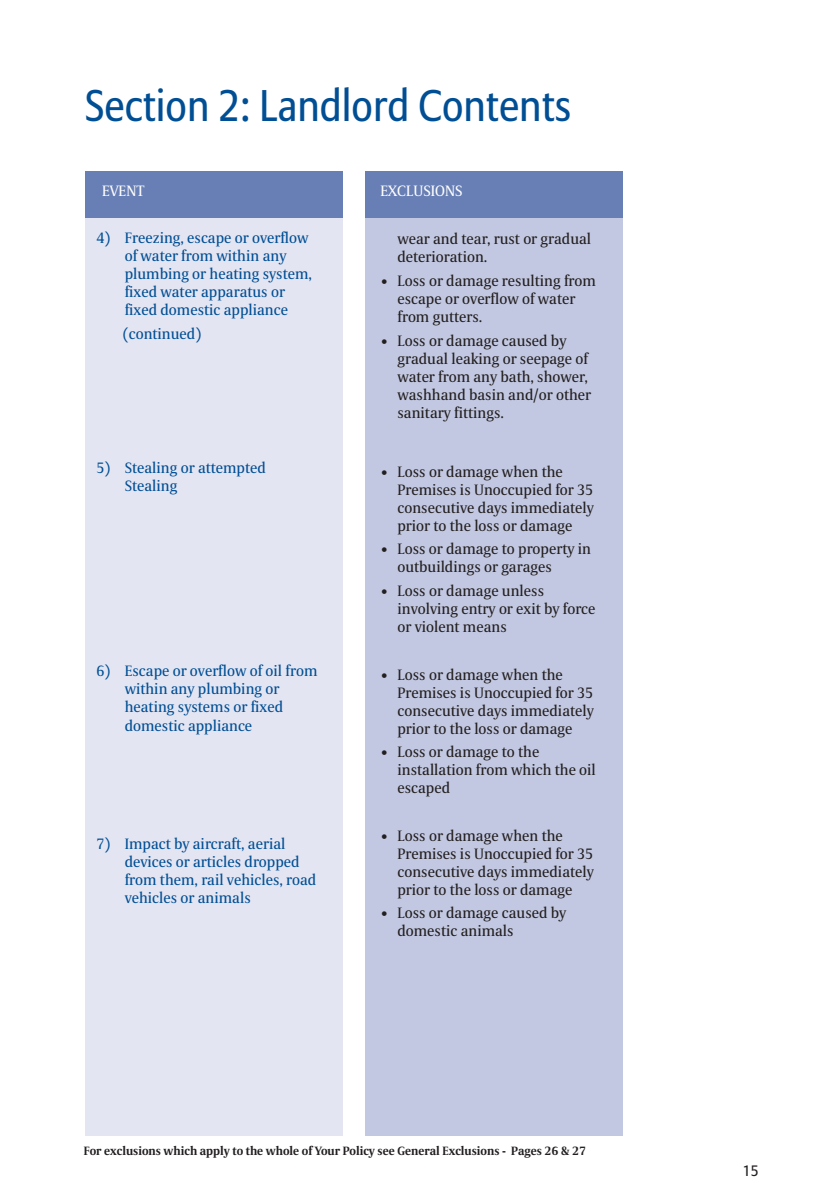
<style>
.page{position:relative;width:838px;height:1191px;background:#fff}
.page>*{position:absolute;margin:0;border:0;box-sizing:border-box;transform-origin:0 0}
.t1{font:44px "Allianz Sans";color:#004e94;scale:.95 1}
.t2{font:15px/18px "Allianz Serif";color:#231f20}
.t3{font:15px/18px "Allianz Serif";color:#004e94}
.t4{font:15px "Allianz Serif";color:#fff}
.t5{font:15px "Allianz Sans";color:#231f20}
.t6{font:700 12px "Allianz Serif";color:#231f20}
</style>
<div class="page">
<div style="left:85px;top:172px;width:258px;height:964px;background:#e3e5f2"></div>
<div style="left:366px;top:172px;width:257px;height:964px;background:#c2c8e1"></div>
<div style="left:85px;top:172px;width:258px;height:46px;background:#687fb5"></div>
<div style="left:366px;top:172px;width:257px;height:46px;background:#687fb5"></div>
<h1 class="t1" style="left:85px;top:87px;width:513px">Section 2: Landlord Contents</h1>
<p class="t4" style="left:102px;top:184px;width:44px">EVENT</p>
<p class="t4" style="left:380px;top:184px;width:84px">EXCLUSIONS</p>
<p class="t3" style="left:125px;top:230px;width:189px;text-indent:-28px">4) Freezing, escape or overflow of water from within any plumbing or heating system, fixed water apparatus or fixed domestic appliance</p>
<p class="t3" style="left:123px;top:326px;width:80px">(continued)</p>
<p class="t3" style="left:125px;top:460px;width:143px;text-indent:-28px">5) Stealing or attempted<br>Stealing</p>
<p class="t3" style="left:125px;top:663px;width:194px;text-indent:-28px">6) Escape or overflow of oil from within any plumbing or heating systems or fixed domestic appliance</p>
<p class="t3" style="left:125px;top:835px;width:193px;text-indent:-28px">7) Impact by aircraft, aerial devices or articles dropped from them, rail vehicles, road vehicles or animals</p>
<p class="t2" style="left:397px;top:231px;width:195px">wear and tear, rust or gradual deterioration.</p>
<p class="t2" style="left:397px;top:273px;width:200px;text-indent:-17px">• Loss or damage resulting from escape or overflow of water from gutters.</p>
<p class="t2" style="left:397px;top:332px;width:195px;text-indent:-17px">• Loss or damage caused by gradual leaking or seepage of water from any bath, shower, washhand basin and/or other sanitary fittings.</p>
<p class="t2" style="left:397px;top:464px;width:198px;text-indent:-17px">• Loss or damage when the<br>Premises is Unoccupied for 35 consecutive days immediately prior to the loss or damage</p>
<p class="t2" style="left:397px;top:541px;width:195px;text-indent:-17px">• Loss or damage to property in outbuildings or garages</p>
<p class="t2" style="left:397px;top:583px;width:199px;text-indent:-17px">• Loss or damage unless involving entry or exit by force or violent means</p>
<p class="t2" style="left:397px;top:666px;width:198px;text-indent:-17px">• Loss or damage when the<br>Premises is Unoccupied for 35 consecutive days immediately prior to the loss or damage</p>
<p class="t2" style="left:397px;top:744px;width:200px;text-indent:-17px">• Loss or damage to the installation from which the oil escaped</p>
<p class="t2" style="left:397px;top:827px;width:198px;text-indent:-17px">• Loss or damage when the<br>Premises is Unoccupied for 35 consecutive days immediately prior to the loss or damage</p>
<p class="t2" style="left:397px;top:905px;width:170px;text-indent:-17px">• Loss or damage caused by domestic animals</p>
<p class="t6" style="left:84px;top:1145px;width:504px">For exclusions which apply to the whole of Your Policy see General Exclusions - Pages 26 &amp; 27</p>
<p class="t5" style="left:743px;top:1164px;width:17px">15</p>
</div>
